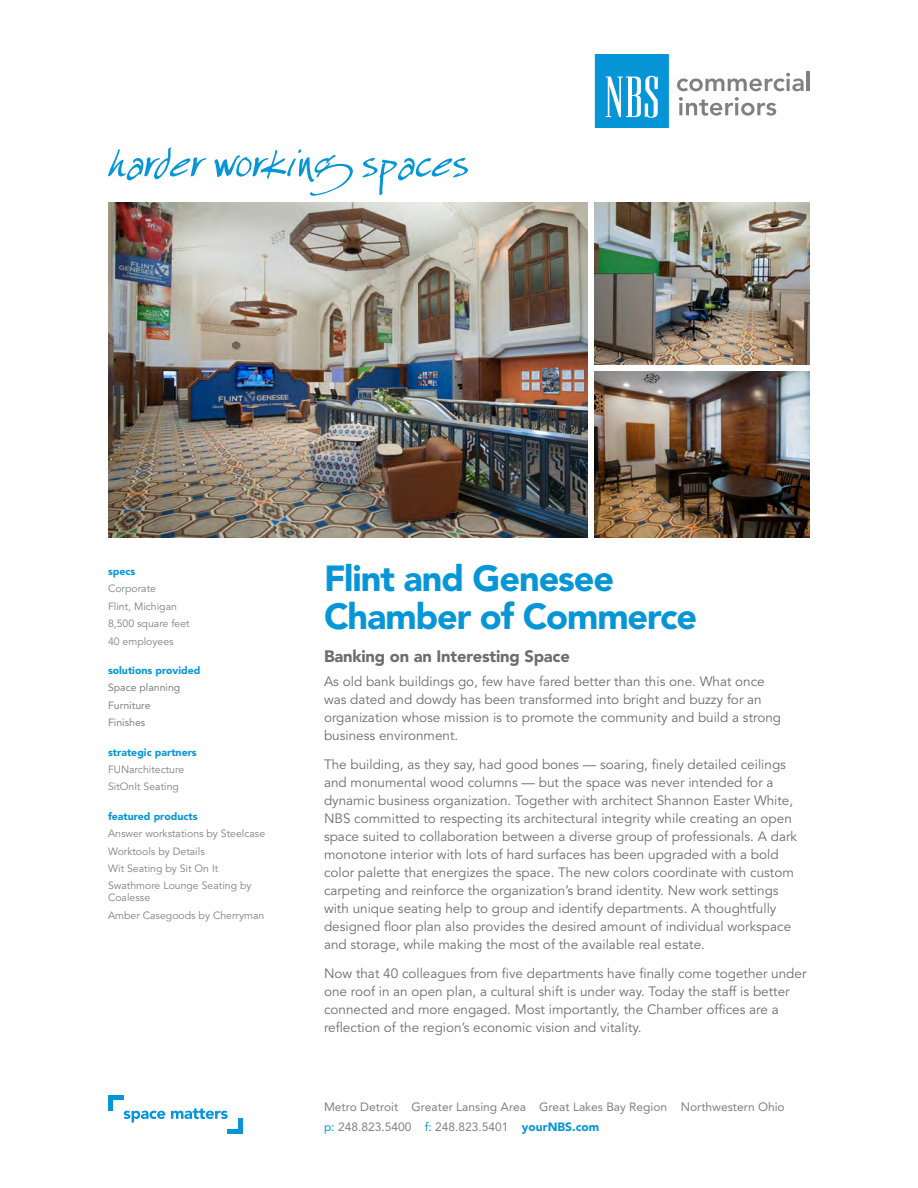
<style>
.page{position:relative;width:918px;height:1188px;background:#fff}
.page>*{position:absolute;margin:0;border:0;box-sizing:border-box;transform-origin:0 0}
.t1{font:54px "Especial Kay";color:#0696d7}
.t2{font:900 36px/37.2px "Avenir";letter-spacing:-.03em;color:#0696d7}
.t3{font:900 16.5px "Avenir";letter-spacing:-.01em;color:#6c6d70}
.t4{font:13.5px/18px "Avenir";color:#6c6d70}
.t5{font:12px "Avenir";color:#7e8083}
.t6{font:10.5px/12px "Avenir";color:#7e8083}
.t7{font:900 10.5px "Avenir";color:#0696d7}
.t8{font:10.5px "Avenir";color:#7e8083}
.s1{color:#0696d7}
.s2{font-weight:900;color:#0696d7}
</style>
<div class="page">
<img style="left:108px;top:203px;width:479px;height:334px">
<img style="left:594px;top:372px;width:216px;height:165px">
<img style="left:594px;top:203px;width:216px;height:162px">
<svg style="left:595px;top:54px;width:74px;height:74px;background:#2ea7dd"></svg>
<svg style="left:677px;top:73px;width:127px;height:18px"></svg>
<hr style="left:807px;top:72px;width:3px;height:19px;background:#7e8083">
<svg style="left:679px;top:97px;width:97px;height:19px"></svg>
<svg style="left:124px;top:1111px;width:41px;height:12px"></svg>
<svg style="left:171px;top:1109px;width:57px;height:10px"></svg>
<div style="left:108px;top:1095px;width:5px;height:16px;background:#0696d7"></div>
<div style="left:108px;top:1095px;width:16px;height:5px;background:#0696d7"></div>
<div style="left:238px;top:1119px;width:5px;height:15px;background:#0696d7"></div>
<div style="left:228px;top:1129px;width:15px;height:5px;background:#0696d7"></div>
<p class="t1" style="left:108px;top:140px;width:362px">harder working spaces</p>
<p class="t7" style="left:108px;top:565px;width:29px">specs</p>
<p class="t6" style="left:108px;top:583px;width:50px">Corporate</p>
<p class="t6" style="left:108px;top:600px;width:71px">Flint, Michigan</p>
<p class="t6" style="left:108px;top:618px;width:83px">8,500 square feet</p>
<p class="t6" style="left:108px;top:635px;width:67px">40 employees</p>
<p class="t7" style="left:108px;top:664px;width:94px">solutions provided</p>
<p class="t8" style="left:108px;top:682px;width:74px">Space planning</p>
<p class="t8" style="left:108px;top:699px;width:44px">Furniture</p>
<p class="t8" style="left:108px;top:716px;width:39px">Finishes</p>
<p class="t7" style="left:108px;top:746px;width:90px">strategic partners</p>
<p class="t6" style="left:108px;top:764px;width:78px">FUNarchitecture</p>
<p class="t6" style="left:108px;top:781px;width:73px">SitOnIt Seating</p>
<p class="t7" style="left:108px;top:810px;width:91px">featured products</p>
<p class="t6" style="left:108px;top:828px;width:159px">Answer workstations by Steelcase</p>
<p class="t6" style="left:108px;top:845px;width:98px">Worktools by Details</p>
<p class="t6" style="left:108px;top:863px;width:112px">Wit Seating by Sit On It</p>
<p class="t6" style="left:108px;top:880px;width:145px">Swathmore Lounge Seating by<br>Coalesse</p>
<p class="t6" style="left:108px;top:909px;width:158px">Amber Casegoods by Cherryman</p>
<p class="t2" style="left:324px;top:560px;width:375px">Flint and Genesee<br>Chamber of Commerce</p>
<p class="t3" style="left:324px;top:646px;width:247px">Banking on an Interesting Space</p>
<p class="t4" style="left:324px;top:673px;width:459px">As old bank buildings go, few have fared better than this one. What once was dated and dowdy has been transformed into bright and buzzy for an organization whose mission is to promote the community and build a strong business environment.</p>
<p class="t4" style="left:324px;top:756px;width:474px">The building, as they say, had good bones — soaring, finely detailed ceilings and monumental wood columns — but the space was never intended for a dynamic business organization. Together with architect Shannon Easter White, NBS committed to respecting its architectural integrity while creating an open space suited to collaboration between a diverse group of professionals. A dark monotone interior with lots of hard surfaces has been upgraded with a bold color palette that energizes the space. The new colors coordinate with custom carpeting and reinforce the organization’s brand identity. New work settings with unique seating help to group and identify departments. A thoughtfully designed floor plan also provides the desired amount of individual workspace and storage, while making the most of the available real estate.</p>
<p class="t4" style="left:324px;top:965px;width:484px">Now that 40 colleagues from five departments have finally come together under one roof in an open plan, a cultural shift is under way. Today the staff is better connected and more engaged. Most importantly, the Chamber offices are a reflection of the region’s economic vision and vitality.</p>
<p class="t5" style="left:324px;top:1100px;width:462px">Metro Detroit Greater Lansing Area Great Lakes Bay Region Northwestern Ohio</p>
<p class="t5" style="left:324px;top:1119px;width:277px"><span class="s1">p:</span> 248.823.5400 <span class="s1">f:</span> 248.823.5401 <span class="s2">yourNBS.com</span></p>
</div>
